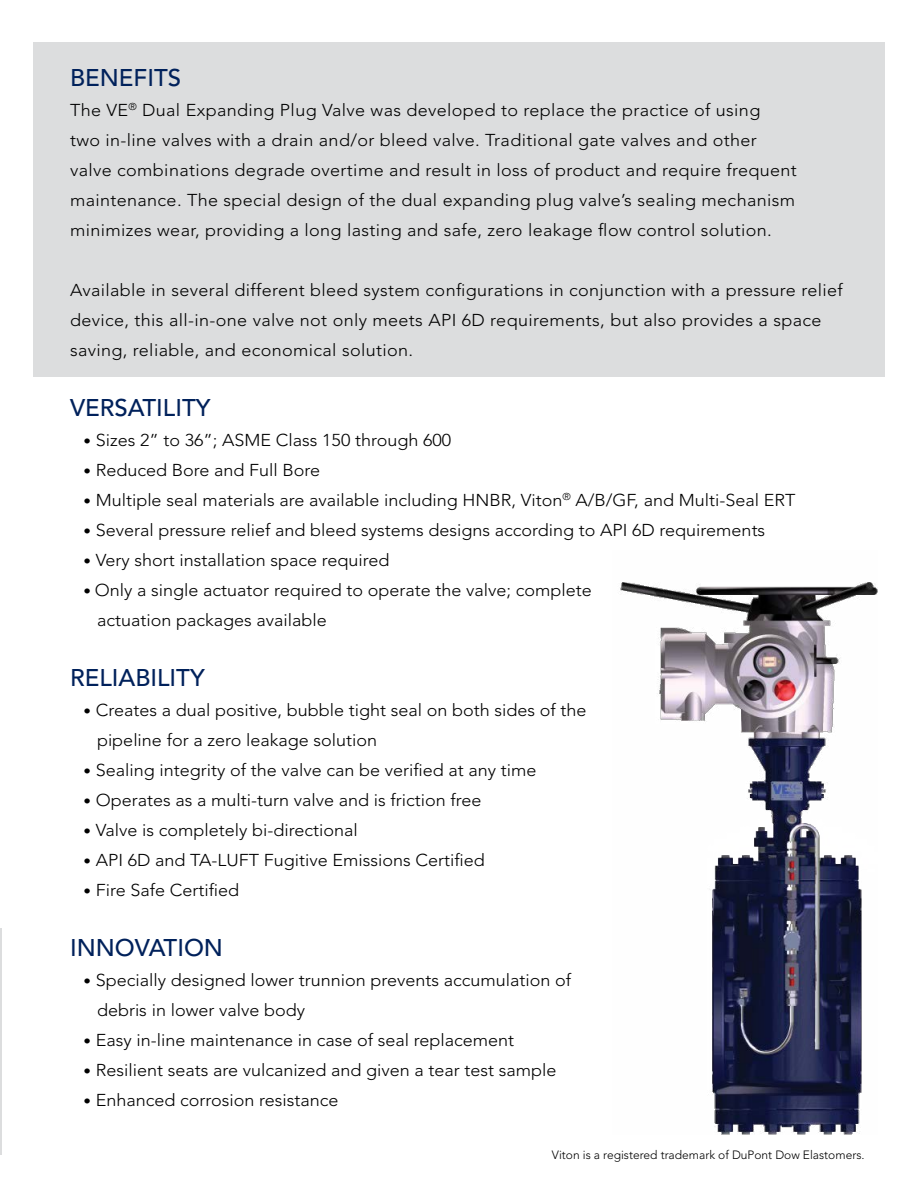
<style>
.page{position:relative;width:918px;height:1188px;background:#fff}
.page>*{position:absolute;margin:0;border:0;box-sizing:border-box;transform-origin:0 0}
.t1{font:500 24px "Avenir";color:#00215b}
.t2{font:300 17.1px/30px "Avenir";color:#000;scale:1.05 1}
.t3{font:300 17.1px/30px "Avenir";letter-spacing:.02em;color:#000;scale:1.05 1}
.t4{font:300 12px "Avenir";color:#000}
.s1{font-size:14.25px}
</style>
<div class="page">
<hr style="left:0;top:928px;width:2px;height:226px;background:#dcddde">
<div style="left:33px;top:42px;width:852px;height:335px;background:#dcddde"></div>
<img style="left:620px;top:582px;width:258px;height:552px">
<h1 class="t1" style="left:70px;top:64px;width:113px">BENEFITS</h1>
<p class="t3" style="left:70px;top:95px;width:694px">The VE<sup>®</sup> Dual Expanding Plug Valve was developed to replace the practice of using<br>two in-line valves with a drain and/or bleed valve. Traditional gate valves and other valve combinations degrade overtime and result in loss of product and require frequent maintenance. The special design of the dual expanding plug valve’s sealing mechanism minimizes wear, providing a long lasting and safe, zero leakage flow control solution.</p>
<p class="t3" style="left:70px;top:275px;width:737px">Available in several different bleed system configurations in conjunction with a pressure relief device, this all-in-one valve not only meets API 6D requirements, but also provides a space saving, reliable, and economical solution.</p>
<h1 class="t1" style="left:70px;top:394px;width:142px">VERSATILITY</h1>
<p class="t2" style="left:84px;top:425px;width:352px"><span class="s1">•</span> Sizes 2” to 36”; ASME Class 150 through 600</p>
<p class="t2" style="left:84px;top:455px;width:227px"><span class="s1">•</span> Reduced Bore and Full Bore</p>
<p class="t2" style="left:84px;top:485px;width:680px"><span class="s1">•</span> Multiple seal materials are available including HNBR, Viton<sup>®</sup> A/B/GF, and Multi-Seal ERT</p>
<p class="t2" style="left:84px;top:515px;width:651px"><span class="s1">•</span> Several pressure relief and bleed systems designs according to API 6D requirements</p>
<p class="t2" style="left:84px;top:545px;width:293px"><span class="s1">•</span> Very short installation space required</p>
<p class="t2" style="left:97px;top:575px;width:473px;text-indent:-14px"><span class="s1">•</span> Only a single actuator required to operate the valve; complete actuation packages available</p>
<h1 class="t1" style="left:70px;top:664px;width:136px">RELIABILITY</h1>
<p class="t2" style="left:97px;top:695px;width:468px;text-indent:-13px"><span class="s1">•</span> Creates a dual positive, bubble tight seal on both sides of the pipeline for a zero leakage solution</p>
<p class="t2" style="left:84px;top:755px;width:433px"><span class="s1">•</span> Sealing integrity of the valve can be verified at any time</p>
<p class="t2" style="left:84px;top:785px;width:381px"><span class="s1">•</span> Operates as a multi-turn valve and is friction free</p>
<p class="t2" style="left:84px;top:815px;width:263px"><span class="s1">•</span> Valve is completely bi-directional</p>
<p class="t2" style="left:84px;top:845px;width:384px"><span class="s1">•</span> API 6D and TA-LUFT Fugitive Emissions Certified</p>
<p class="t2" style="left:84px;top:875px;width:150px"><span class="s1">•</span> Fire Safe Certified</p>
<h1 class="t1" style="left:70px;top:934px;width:155px">INNOVATION</h1>
<p class="t2" style="left:97px;top:965px;width:453px;text-indent:-13px"><span class="s1">•</span> Specially designed lower trunnion prevents accumulation of debris in lower valve body</p>
<p class="t2" style="left:84px;top:1025px;width:412px"><span class="s1">•</span> Easy in-line maintenance in case of seal replacement</p>
<p class="t2" style="left:84px;top:1055px;width:452px"><span class="s1">•</span> Resilient seats are vulcanized and given a tear test sample</p>
<p class="t2" style="left:84px;top:1085px;width:244px"><span class="s1">•</span> Enhanced corrosion resistance</p>
<p class="t4" style="left:552px;top:1148px;width:314px">Viton is a registered trademark of DuPont Dow Elastomers.</p>
</div>
